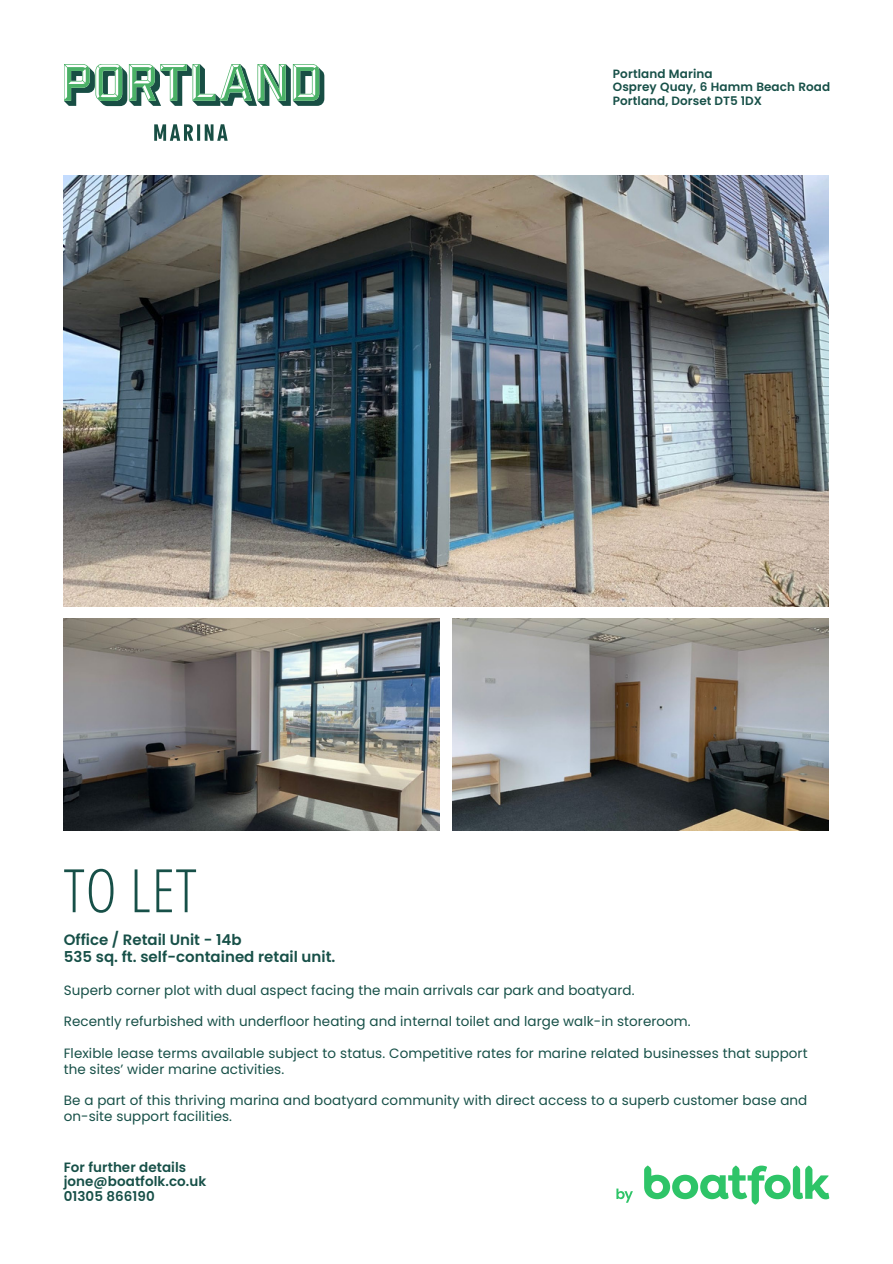
<style>
.page{position:relative;width:893px;height:1264px;background:#fff}
.page>*{position:absolute;margin:0;border:0;box-sizing:border-box;transform-origin:0 0}
.t1{font:300 60px "Open Sans Condensed";color:#175048}
.t2{font:600 15px/16.8px "Poppins";letter-spacing:.005em;color:#175048}
.t3{font:13.5px/15.8px "Poppins";letter-spacing:.005em;color:#175048}
.t4{font:600 13.5px/14.5px "Poppins";letter-spacing:.005em;color:#175048}
.t5{font:600 12px/13.5px "Poppins";letter-spacing:.005em;color:#175048}
</style>
<div class="page">
<svg style="left:154px;top:124px;width:74px;height:17px"></svg>
<svg style="left:64px;top:64px;width:260px;height:42px"></svg>
<svg style="left:644px;top:1165px;width:185px;height:39px"></svg>
<svg style="left:616px;top:1188px;width:17px;height:14px"></svg>
<img style="left:64px;top:176px;width:764px;height:430px">
<img style="left:64px;top:619px;width:375px;height:211px">
<img style="left:452px;top:619px;width:376px;height:211px">
<p class="t5" style="left:613px;top:67px;width:219px">Portland Marina<br>Osprey Quay, 6 Hamm Beach Road<br>Portland, Dorset DT5 1DX</p>
<h1 class="t1" style="left:64px;top:848px;width:134px">TO LET</h1>
<p class="t2" style="left:64px;top:931px;width:273px">Office / Retail Unit - 14b<br>535 sq. ft. self-contained retail unit.</p>
<p class="t3" style="left:64px;top:982px;width:572px">Superb corner plot with dual aspect facing the main arrivals car park and boatyard.</p>
<p class="t3" style="left:64px;top:1013px;width:628px">Recently refurbished with underfloor heating and internal toilet and large walk-in storeroom.</p>
<p class="t3" style="left:64px;top:1045px;width:745px">Flexible lease terms available subject to status. Competitive rates for marine related businesses that support the sites’ wider marine activities.</p>
<p class="t3" style="left:64px;top:1092px;width:745px">Be a part of this thriving marina and boatyard community with direct access to a superb customer base and on-site support facilities.</p>
<p class="t4" style="left:64px;top:1159px;width:144px">For further details jone@boatfolk.co.uk<br>01305 866190</p>
</div>
